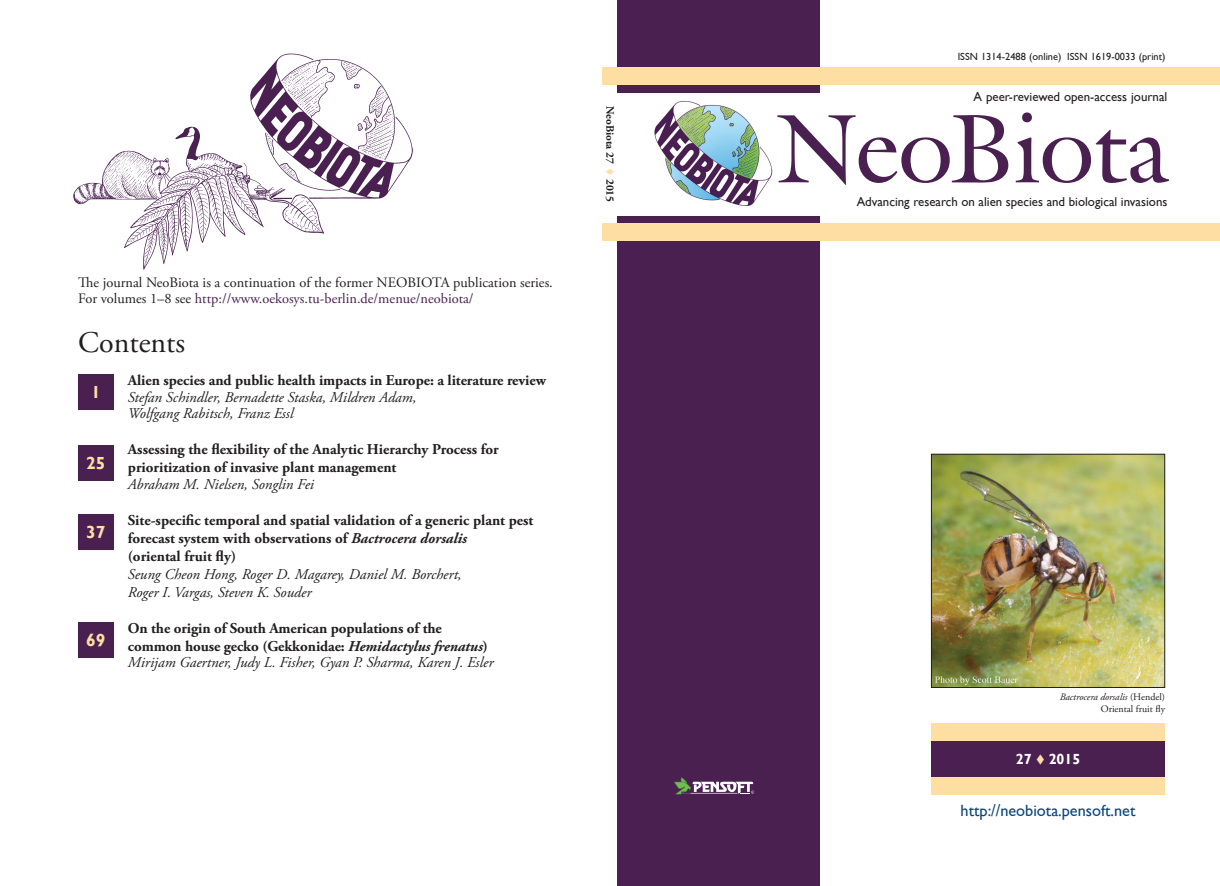
<style>
.page{position:relative;width:1220px;height:886px;background:#fff}
.page>*{position:absolute;margin:0;border:0;box-sizing:border-box;transform-origin:0 0}
.t1{font:96.25px "Galliard IT Cby BT";color:#4a2051}
.t2{font:30px "Adobe Garamond Pro";color:#231f20}
.t3{font:700 17.5px "Gill Sans";color:#ffdea4}
.t4{font:16.25px "Gill Sans";color:#0d467b}
.t5{font:700 15px/18px "Adobe Garamond Pro";color:#231f20}
.t6{font:italic 15px/16.5px "Adobe Garamond Pro";color:#231f20}
.t7{font:700 14.62px "Gill Sans";color:#fff}
.t8{font:14.38px/16.2px "Adobe Garamond Pro";color:#231f20}
.t9{font:12.88px "Gill Sans";color:#231f20}
.t10{font:700 11.25px "Adobe Garamond Pro";color:#231f20}
.t11{font:10.38px "Gill Sans";color:#231f20}
.t12{font:10px/12px "Adobe Garamond Pro";color:#231f20;text-align:right}
.s1{color:#4a2051}
.s2{font-style:italic}
.s3{color:#ffdea4}
</style>
<div class="page">
<div style="left:78px;top:374px;width:36px;height:36px;background:#4a2051"></div>
<div style="left:78px;top:445px;width:36px;height:36px;background:#4a2051"></div>
<div style="left:78px;top:514px;width:36px;height:36px;background:#4a2051"></div>
<div style="left:78px;top:622px;width:36px;height:36px;background:#4a2051"></div>
<img style="left:73px;top:53px;width:340px;height:217px">
<div style="left:617px;top:216px;width:202px;height:670px;background:#4a2051"></div>
<div style="left:617px;top:0;width:202px;height:92px;background:#4a2051"></div>
<div style="left:602px;top:67px;width:618px;height:18px;background:#ffdea4"></div>
<div style="left:602px;top:223px;width:618px;height:18px;background:#ffdea4"></div>
<div style="left:931px;top:741px;width:234px;height:36px;background:#4a2051"></div>
<div style="left:931px;top:723px;width:234px;height:18px;background:#ffdea4"></div>
<div style="left:931px;top:777px;width:234px;height:17px;background:#ffdea4"></div>
<img style="left:654px;top:100px;width:119px;height:106px">
<img style="left:933px;top:456px;width:230px;height:230px">
<div style="left:931px;top:454px;width:234px;height:234px;border:1px solid #231f20"></div>
<svg style="left:674px;top:777px;width:80px;height:17px"></svg>
<p class="t8" style="left:78px;top:275px;width:476px">The journal NeoBiota is a continuation of the former NEOBIOTA publication series.<br>For volumes 1–8 see <span class="s1">http://www.oekosys.tu-berlin.de/menue/neobiota/</span></p>
<h2 class="t2" style="left:78px;top:325px;width:108px">Contents</h2>
<p class="t3" style="left:91px;top:382px;width:11px">1</p>
<p class="t3" style="left:86px;top:453px;width:21px">25</p>
<p class="t3" style="left:86px;top:522px;width:21px">37</p>
<p class="t3" style="left:86px;top:630px;width:21px">69</p>
<p class="t5" style="left:128px;top:372px;width:420px">Alien species and public health impacts in Europe: a literature review</p>
<p class="t6" style="left:128px;top:389px;width:290px">Stefan Schindler, Bernadette Staska, Mildren Adam,<br>Wolfgang Rabitsch, Franz Essl</p>
<p class="t5" style="left:128px;top:441px;width:372px">Assessing the flexibility of the Analytic Hierarchy Process for prioritization of invasive plant management</p>
<p class="t6" style="left:128px;top:476px;width:188px">Abraham M. Nielsen, Songlin Fei</p>
<p class="t5" style="left:128px;top:511px;width:407px">Site-specific temporal and spatial validation of a generic plant pest forecast system with observations of <span class="s2">Bactrocera dorsalis<br></span>(oriental fruit fly)</p>
<p class="t6" style="left:128px;top:565px;width:335px;line-height:18px">Seung Cheon Hong, Roger D. Magarey, Daniel M. Borchert,<br>Roger I. Vargas, Steven K. Souder</p>
<p class="t5" style="left:128px;top:619px;width:361px">On the origin of South American populations of the common house gecko (Gekkonidae: <span class="s2">Hemidactylus frenatus</span>)</p>
<p class="t6" style="left:128px;top:655px;width:367px">Mirijam Gaertner, Judy L. Fisher, Gyan P. Sharma, Karen J. Esler</p>
<p class="t10" style="left:616px;top:106px;width:98px;rotate:90deg">NeoBiota 27 <span class="s3">▼</span> 2015</p>
<p class="t11" style="left:957px;top:51px;width:209px">ISSN 1314-2488 (online) ISSN 1619-0033 (print)</p>
<p class="t9" style="left:973px;top:89px;width:195px">A peer-reviewed open-access journal</p>
<h1 class="t1" style="left:778px;top:86px;width:392px">NeoBiota</h1>
<p class="t9" style="left:856px;top:194px;width:312px">Advancing research on alien species and biological invasions</p>
<p class="t12" style="left:1059px;top:691px;width:107px"><span class="s2">Bactrocera dorsalis</span> (Hendel)<br>Oriental fruit fly</p>
<p class="t7" style="left:1015px;top:750px;width:66px">27 <span class="s3">▼</span> 2015</p>
<p class="t4" style="left:960px;top:801px;width:176px">http://neobiota.pensoft.net</p>
</div>
